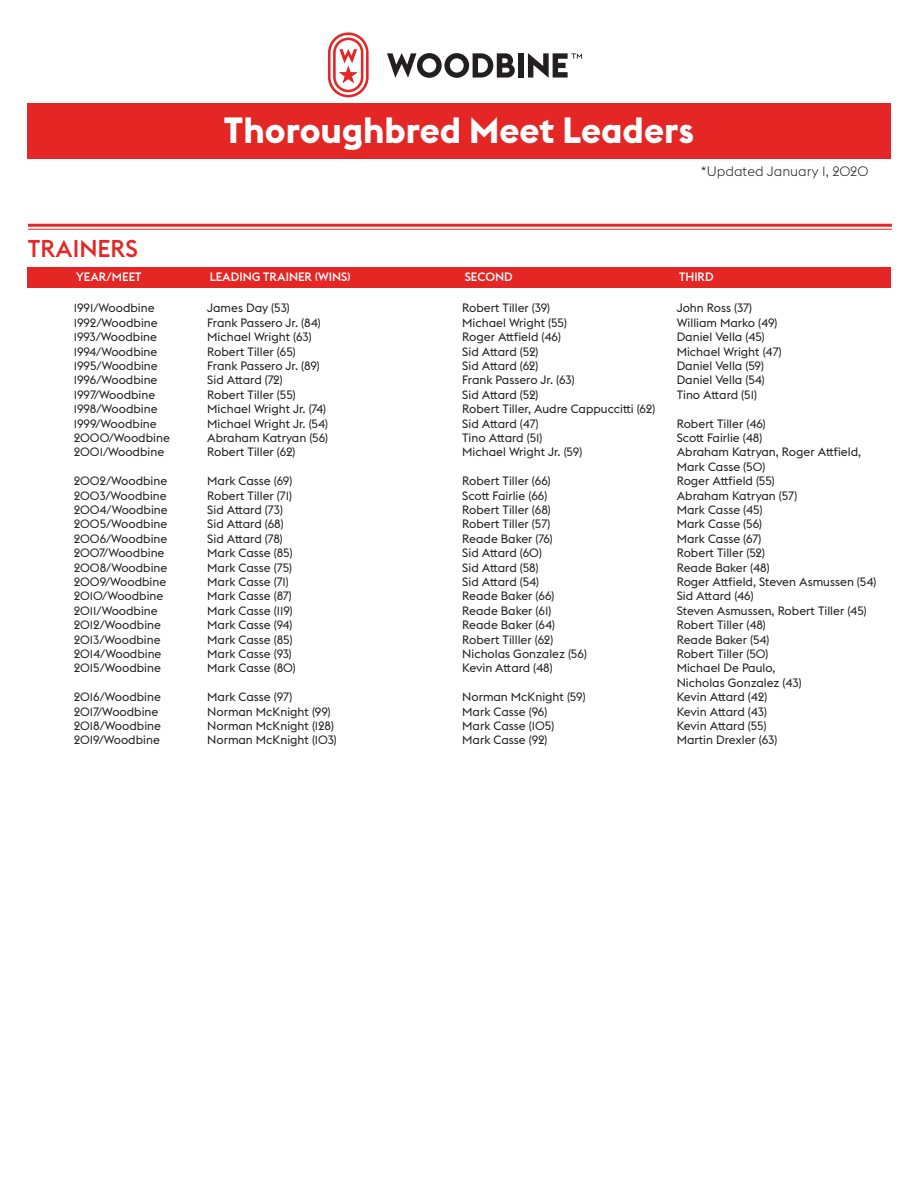
<style>
.page{position:relative;width:918px;height:1188px;background:#fff}
.page>*{position:absolute;margin:0;border:0;box-sizing:border-box;transform-origin:0 0}
.t1{font:700 36px "Euclid Flex";color:#fff}
.t2{font:500 24px "Euclid Flex";color:#e42625}
.t3{font:300 13.5px "Euclid Flex";color:#231f20}
.t4{font:12px/14.4px "Euclid Flex";color:#231f20}
.t5{font:500 12px "Euclid Flex";color:#fff}
</style>
<div class="page">
<div style="left:27px;top:103px;width:864px;height:56px;background:#e42625"></div>
<hr style="left:28px;top:224px;width:864px;height:3px;background:#e42625">
<hr style="left:28px;top:229px;width:864px;height:1px;background:#e42625">
<div style="left:27px;top:267px;width:864px;height:20px;background:#e42625"></div>
<svg style="left:387px;top:53px;width:128px;height:25px"></svg>
<div style="left:518px;top:53px;width:5px;height:25px;background:#231f20"></div>
<svg style="left:328px;top:32px;width:41px;height:65px"></svg>
<svg style="left:528px;top:53px;width:54px;height:25px"></svg>
<h1 class="t1" style="left:224px;top:110px;width:472px">Thoroughbred Meet Leaders</h1>
<p class="t3" style="left:701px;top:163px;width:169px">*Updated January 1, 2020</p>
<h2 class="t2" style="left:28px;top:235px;width:112px">TRAINERS</h2>
<p class="t5" style="left:76px;top:270px;width:67px">YEAR/MEET</p>
<p class="t5" style="left:210px;top:270px;width:143px">LEADING TRAINER (WINS)</p>
<p class="t5" style="left:465px;top:270px;width:50px">SECOND</p>
<p class="t5" style="left:679px;top:270px;width:36px">THIRD</p>
<p class="t4" style="left:74px;top:301px;width:82px">1991/Woodbine</p>
<p class="t4" style="left:207px;top:301px;width:84px">James Day (53)</p>
<p class="t4" style="left:462px;top:301px;width:89px">Robert Tiller (39)</p>
<p class="t4" style="left:677px;top:301px;width:77px">John Ross (37)</p>
<p class="t4" style="left:74px;top:316px;width:86px">1992/Woodbine</p>
<p class="t4" style="left:207px;top:316px;width:115px">Frank Passero Jr. (84)</p>
<p class="t4" style="left:462px;top:316px;width:106px">Michael Wright (55)</p>
<p class="t4" style="left:677px;top:316px;width:102px">William Marko (49)</p>
<p class="t4" style="left:74px;top:330px;width:85px">1993/Woodbine</p>
<p class="t4" style="left:207px;top:330px;width:106px">Michael Wright (63)</p>
<p class="t4" style="left:462px;top:330px;width:100px">Roger Attfield (46)</p>
<p class="t4" style="left:677px;top:330px;width:90px">Daniel Vella (45)</p>
<p class="t4" style="left:74px;top:344px;width:85px">1994/Woodbine</p>
<p class="t4" style="left:207px;top:344px;width:90px">Robert Tiller (65)</p>
<p class="t4" style="left:462px;top:344px;width:78px">Sid Attard (52)</p>
<p class="t4" style="left:677px;top:344px;width:106px">Michael Wright (47)</p>
<p class="t4" style="left:74px;top:359px;width:86px">1995/Woodbine</p>
<p class="t4" style="left:207px;top:359px;width:114px">Frank Passero Jr. (89)</p>
<p class="t4" style="left:462px;top:359px;width:78px">Sid Attard (62)</p>
<p class="t4" style="left:677px;top:359px;width:89px">Daniel Vella (59)</p>
<p class="t4" style="left:74px;top:373px;width:85px">1996/Woodbine</p>
<p class="t4" style="left:207px;top:373px;width:77px">Sid Attard (72)</p>
<p class="t4" style="left:462px;top:373px;width:114px">Frank Passero Jr. (63)</p>
<p class="t4" style="left:677px;top:373px;width:90px">Daniel Vella (54)</p>
<p class="t4" style="left:74px;top:388px;width:83px">1997/Woodbine</p>
<p class="t4" style="left:207px;top:388px;width:90px">Robert Tiller (55)</p>
<p class="t4" style="left:462px;top:388px;width:78px">Sid Attard (52)</p>
<p class="t4" style="left:677px;top:388px;width:82px">Tino Attard (51)</p>
<p class="t4" style="left:74px;top:402px;width:85px">1998/Woodbine</p>
<p class="t4" style="left:207px;top:402px;width:120px">Michael Wright Jr. (74)</p>
<p class="t4" style="left:462px;top:402px;width:195px">Robert Tiller, Audre Cappuccitti (62)</p>
<p class="t4" style="left:74px;top:416px;width:85px">1999/Woodbine</p>
<p class="t4" style="left:207px;top:416px;width:122px">Michael Wright Jr. (54)</p>
<p class="t4" style="left:462px;top:416px;width:78px">Sid Attard (47)</p>
<p class="t4" style="left:677px;top:416px;width:91px">Robert Tiller (46)</p>
<p class="t4" style="left:74px;top:431px;width:98px">2000/Woodbine</p>
<p class="t4" style="left:207px;top:431px;width:123px">Abraham Katryan (56)</p>
<p class="t4" style="left:462px;top:431px;width:82px">Tino Attard (51)</p>
<p class="t4" style="left:677px;top:431px;width:87px">Scott Fairlie (48)</p>
<p class="t4" style="left:74px;top:445px;width:92px">2001/Woodbine</p>
<p class="t4" style="left:207px;top:445px;width:90px">Robert Tiller (62)</p>
<p class="t4" style="left:462px;top:445px;width:122px">Michael Wright Jr. (59)</p>
<p class="t4" style="left:677px;top:445px;width:186px">Abraham Katryan, Roger Attfield,<br>Mark Casse (50)</p>
<p class="t4" style="left:74px;top:474px;width:95px">2002/Woodbine</p>
<p class="t4" style="left:207px;top:474px;width:87px">Mark Casse (69)</p>
<p class="t4" style="left:462px;top:474px;width:90px">Robert Tiller (66)</p>
<p class="t4" style="left:677px;top:474px;width:100px">Roger Attfield (55)</p>
<p class="t4" style="left:74px;top:488px;width:95px">2003/Woodbine</p>
<p class="t4" style="left:207px;top:488px;width:86px">Robert Tiller (71)</p>
<p class="t4" style="left:462px;top:488px;width:87px">Scott Fairlie (66)</p>
<p class="t4" style="left:677px;top:488px;width:122px">Abraham Katryan (57)</p>
<p class="t4" style="left:74px;top:503px;width:96px">2004/Woodbine</p>
<p class="t4" style="left:207px;top:503px;width:77px">Sid Attard (73)</p>
<p class="t4" style="left:462px;top:503px;width:90px">Robert Tiller (68)</p>
<p class="t4" style="left:677px;top:503px;width:87px">Mark Casse (45)</p>
<p class="t4" style="left:74px;top:517px;width:95px">2005/Woodbine</p>
<p class="t4" style="left:207px;top:517px;width:78px">Sid Attard (68)</p>
<p class="t4" style="left:462px;top:517px;width:90px">Robert Tiller (57)</p>
<p class="t4" style="left:677px;top:517px;width:87px">Mark Casse (56)</p>
<p class="t4" style="left:74px;top:532px;width:95px">2006/Woodbine</p>
<p class="t4" style="left:207px;top:532px;width:77px">Sid Attard (78)</p>
<p class="t4" style="left:462px;top:532px;width:92px">Reade Baker (76)</p>
<p class="t4" style="left:677px;top:532px;width:86px">Mark Casse (67)</p>
<p class="t4" style="left:74px;top:546px;width:92px">2007/Woodbine</p>
<p class="t4" style="left:207px;top:546px;width:87px">Mark Casse (85)</p>
<p class="t4" style="left:462px;top:546px;width:81px">Sid Attard (60)</p>
<p class="t4" style="left:677px;top:546px;width:90px">Robert Tiller (52)</p>
<p class="t4" style="left:74px;top:560px;width:95px">2008/Woodbine</p>
<p class="t4" style="left:207px;top:560px;width:86px">Mark Casse (75)</p>
<p class="t4" style="left:462px;top:560px;width:78px">Sid Attard (58)</p>
<p class="t4" style="left:677px;top:560px;width:94px">Reade Baker (48)</p>
<p class="t4" style="left:74px;top:575px;width:94px">2009/Woodbine</p>
<p class="t4" style="left:207px;top:575px;width:83px">Mark Casse (71)</p>
<p class="t4" style="left:462px;top:575px;width:78px">Sid Attard (54)</p>
<p class="t4" style="left:677px;top:575px;width:201px">Roger Attfield, Steven Asmussen (54)</p>
<p class="t4" style="left:74px;top:589px;width:91px">2010/Woodbine</p>
<p class="t4" style="left:207px;top:589px;width:86px">Mark Casse (87)</p>
<p class="t4" style="left:462px;top:589px;width:94px">Reade Baker (66)</p>
<p class="t4" style="left:677px;top:589px;width:79px">Sid Attard (46)</p>
<p class="t4" style="left:74px;top:604px;width:86px">2011/Woodbine</p>
<p class="t4" style="left:207px;top:604px;width:87px">Mark Casse (119)</p>
<p class="t4" style="left:462px;top:604px;width:91px">Reade Baker (61)</p>
<p class="t4" style="left:677px;top:604px;width:192px">Steven Asmussen, Robert Tiller (45)</p>
<p class="t4" style="left:74px;top:618px;width:89px">2012/Woodbine</p>
<p class="t4" style="left:207px;top:618px;width:87px">Mark Casse (94)</p>
<p class="t4" style="left:462px;top:618px;width:94px">Reade Baker (64)</p>
<p class="t4" style="left:677px;top:618px;width:91px">Robert Tiller (48)</p>
<p class="t4" style="left:74px;top:632px;width:88px">2013/Woodbine</p>
<p class="t4" style="left:207px;top:632px;width:87px">Mark Casse (85)</p>
<p class="t4" style="left:462px;top:632px;width:93px">Robert Tilller (62)</p>
<p class="t4" style="left:677px;top:632px;width:94px">Reade Baker (54)</p>
<p class="t4" style="left:74px;top:647px;width:89px">2014/Woodbine</p>
<p class="t4" style="left:207px;top:647px;width:86px">Mark Casse (93)</p>
<p class="t4" style="left:462px;top:647px;width:126px">Nicholas Gonzalez (56)</p>
<p class="t4" style="left:677px;top:647px;width:93px">Robert Tiller (50)</p>
<p class="t4" style="left:74px;top:661px;width:89px">2015/Woodbine</p>
<p class="t4" style="left:207px;top:661px;width:90px">Mark Casse (80)</p>
<p class="t4" style="left:462px;top:661px;width:92px">Kevin Attard (48)</p>
<p class="t4" style="left:677px;top:661px;width:126px">Michael De Paulo,<br>Nicholas Gonzalez (43)</p>
<p class="t4" style="left:74px;top:690px;width:89px">2016/Woodbine</p>
<p class="t4" style="left:207px;top:690px;width:87px">Mark Casse (97)</p>
<p class="t4" style="left:462px;top:690px;width:125px">Norman McKnight (59)</p>
<p class="t4" style="left:677px;top:690px;width:92px">Kevin Attard (42)</p>
<p class="t4" style="left:74px;top:704px;width:86px">2017/Woodbine</p>
<p class="t4" style="left:207px;top:704px;width:125px">Norman McKnight (99)</p>
<p class="t4" style="left:462px;top:704px;width:87px">Mark Casse (96)</p>
<p class="t4" style="left:677px;top:704px;width:92px">Kevin Attard (43)</p>
<p class="t4" style="left:74px;top:719px;width:89px">2018/Woodbine</p>
<p class="t4" style="left:207px;top:719px;width:128px">Norman McKnight (128)</p>
<p class="t4" style="left:462px;top:719px;width:94px">Mark Casse (105)</p>
<p class="t4" style="left:677px;top:719px;width:91px">Kevin Attard (55)</p>
<p class="t4" style="left:74px;top:733px;width:88px">2019/Woodbine</p>
<p class="t4" style="left:207px;top:733px;width:131px">Norman McKnight (103)</p>
<p class="t4" style="left:462px;top:733px;width:87px">Mark Casse (92)</p>
<p class="t4" style="left:677px;top:733px;width:102px">Martin Drexler (63)</p>
</div>
